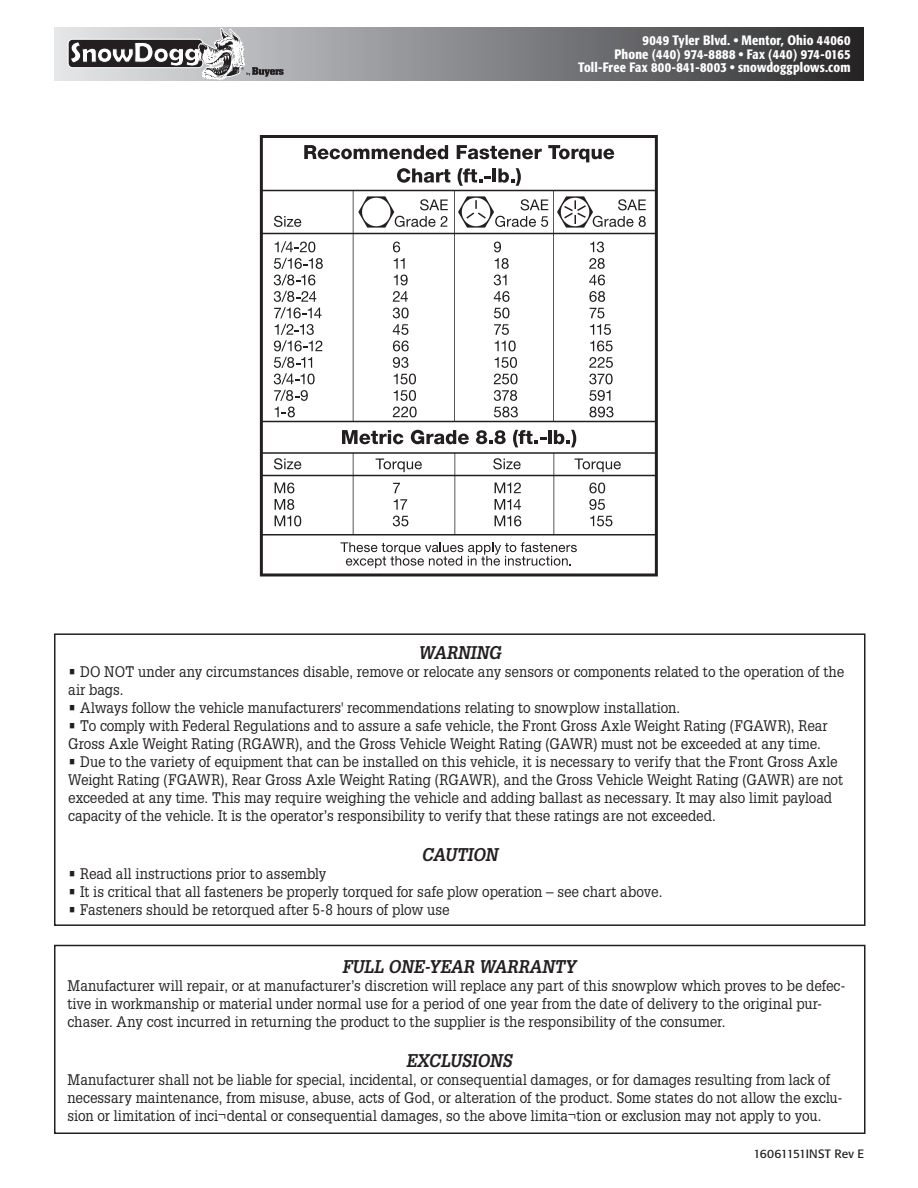
<style>
.page{position:relative;width:918px;height:1188px;background:#fff}
.page>*{position:absolute;margin:0;border:0;box-sizing:border-box;transform-origin:0 0}
.t1{font:italic 700 18px "Glypha";color:#231f20;scale:.9 1}
.t2{font:15px/18px "Glypha";color:#231f20;scale:.9 1}
.t3{font:500 condensed 13.5px/13.5px "Formata";letter-spacing:.01em;color:#fff;text-align:right}
.t4{font:12px "Formata";letter-spacing:.005em;color:#231f20}
</style>
<div class="page">
<svg style="left:54px;top:27px;width:810px;height:54px;background:#737476"></svg>
<svg style="left:70px;top:28px;width:214px;height:52px;background:#a3a2a4"></svg>
<svg style="left:260px;top:135px;width:398px;height:442px"></svg>
<svg style="left:274px;top:216px;width:27px;height:11px"></svg>
<svg style="left:358px;top:196px;width:90px;height:32px"></svg>
<svg style="left:458px;top:196px;width:90px;height:32px"></svg>
<svg style="left:557px;top:196px;width:89px;height:32px"></svg>
<svg style="left:275px;top:241px;width:40px;height:11px"></svg>
<svg style="left:393px;top:242px;width:7px;height:10px"></svg>
<svg style="left:494px;top:242px;width:7px;height:10px"></svg>
<svg style="left:590px;top:242px;width:14px;height:10px"></svg>
<svg style="left:394px;top:258px;width:11px;height:11px"></svg>
<svg style="left:495px;top:258px;width:14px;height:11px"></svg>
<svg style="left:589px;top:258px;width:16px;height:11px"></svg>
<svg style="left:274px;top:258px;width:49px;height:27px"></svg>
<svg style="left:394px;top:275px;width:14px;height:10px"></svg>
<svg style="left:494px;top:275px;width:13px;height:10px"></svg>
<svg style="left:589px;top:275px;width:16px;height:10px"></svg>
<svg style="left:393px;top:291px;width:15px;height:11px"></svg>
<svg style="left:494px;top:291px;width:16px;height:11px"></svg>
<svg style="left:589px;top:291px;width:16px;height:11px"></svg>
<svg style="left:274px;top:291px;width:48px;height:27px"></svg>
<svg style="left:393px;top:308px;width:16px;height:10px"></svg>
<svg style="left:494px;top:308px;width:15px;height:10px"></svg>
<svg style="left:590px;top:308px;width:14px;height:10px"></svg>
<svg style="left:393px;top:324px;width:15px;height:11px"></svg>
<svg style="left:494px;top:324px;width:15px;height:11px"></svg>
<svg style="left:590px;top:324px;width:21px;height:11px"></svg>
<svg style="left:274px;top:324px;width:48px;height:27px"></svg>
<svg style="left:393px;top:341px;width:16px;height:10px"></svg>
<svg style="left:495px;top:341px;width:21px;height:10px"></svg>
<svg style="left:590px;top:341px;width:23px;height:10px"></svg>
<svg style="left:393px;top:357px;width:15px;height:11px"></svg>
<svg style="left:495px;top:357px;width:22px;height:11px"></svg>
<svg style="left:589px;top:357px;width:24px;height:11px"></svg>
<svg style="left:274px;top:357px;width:41px;height:27px"></svg>
<svg style="left:394px;top:374px;width:22px;height:10px"></svg>
<svg style="left:494px;top:374px;width:24px;height:10px"></svg>
<svg style="left:589px;top:374px;width:24px;height:10px"></svg>
<svg style="left:274px;top:390px;width:34px;height:11px"></svg>
<svg style="left:394px;top:390px;width:22px;height:11px"></svg>
<svg style="left:494px;top:390px;width:23px;height:11px"></svg>
<svg style="left:589px;top:390px;width:21px;height:11px"></svg>
<svg style="left:275px;top:407px;width:20px;height:10px"></svg>
<svg style="left:393px;top:407px;width:24px;height:10px"></svg>
<svg style="left:494px;top:407px;width:24px;height:10px"></svg>
<svg style="left:589px;top:407px;width:24px;height:10px"></svg>
<svg style="left:274px;top:458px;width:27px;height:11px"></svg>
<svg style="left:376px;top:459px;width:46px;height:13px"></svg>
<svg style="left:493px;top:458px;width:28px;height:11px"></svg>
<svg style="left:575px;top:459px;width:46px;height:13px"></svg>
<svg style="left:275px;top:483px;width:19px;height:10px"></svg>
<svg style="left:393px;top:483px;width:7px;height:10px"></svg>
<svg style="left:495px;top:483px;width:26px;height:10px"></svg>
<svg style="left:589px;top:483px;width:16px;height:10px"></svg>
<svg style="left:275px;top:499px;width:19px;height:11px"></svg>
<svg style="left:394px;top:499px;width:13px;height:11px"></svg>
<svg style="left:495px;top:499px;width:26px;height:11px"></svg>
<svg style="left:589px;top:499px;width:16px;height:11px"></svg>
<svg style="left:275px;top:516px;width:26px;height:10px"></svg>
<svg style="left:393px;top:516px;width:15px;height:10px"></svg>
<svg style="left:495px;top:516px;width:26px;height:10px"></svg>
<svg style="left:590px;top:516px;width:22px;height:10px"></svg>
<div style="left:54px;top:633px;width:812px;height:293px;border:2px solid #231f20"></div>
<div style="left:54px;top:945px;width:812px;height:189px;border:2px solid #231f20"></div>
<p class="t3" style="left:578px;top:34px;width:274px">9049 Tyler Blvd. • Mentor, Ohio 44060<br>Phone (440) 974-8888 • Fax (440) 974-0165<br>Toll-Free Fax 800-841-8003 • snowdoggplows.com</p>
<p class="t1" style="left:418px;top:642px;width:94px">WARNING</p>
<p class="t2" style="left:68px;top:663px;width:864px">• DO NOT under any circumstances disable, remove or relocate any sensors or components related to the operation of the air bags.</p>
<p class="t2" style="left:68px;top:699px;width:682px">• Always follow the vehicle manufacturers' recommendations relating to snowplow installation.</p>
<p class="t2" style="left:68px;top:717px;width:846px">• To comply with Federal Regulations and to assure a safe vehicle, the Front Gross Axle Weight Rating (FGAWR), Rear<br>Gross Axle Weight Rating (RGAWR), and the Gross Vehicle Weight Rating (GAWR) must not be exceeded at any time.</p>
<p class="t2" style="left:68px;top:753px;width:862px">• Due to the variety of equipment that can be installed on this vehicle, it is necessary to verify that the Front Gross Axle Weight Rating (FGAWR), Rear Gross Axle Weight Rating (RGAWR), and the Gross Vehicle Weight Rating (GAWR) are not exceeded at any time. This may require weighing the vehicle and adding ballast as necessary. It may also limit payload capacity of the vehicle. It is the operator’s responsibility to verify that these ratings are not exceeded.</p>
<p class="t1" style="left:422px;top:843px;width:86px">CAUTION</p>
<p class="t2" style="left:68px;top:864px;width:288px">• Read all instructions prior to assembly</p>
<p class="t2" style="left:68px;top:882px;width:662px">• It is critical that all fasteners be properly torqued for safe plow operation – see chart above.</p>
<p class="t2" style="left:68px;top:900px;width:425px">• Fasteners should be retorqued after 5-8 hours of plow use</p>
<p class="t1" style="left:342px;top:955px;width:261px">FULL ONE-YEAR WARRANTY</p>
<p class="t2" style="left:68px;top:976px;width:866px">Manufacturer will repair, or at manufacturer’s discretion will replace any part of this snowplow which proves to be defec&shy;tive in workmanship or material under normal use for a period of one year from the date of delivery to the original pur&shy;chaser. Any cost incurred in returning the product to the supplier is the responsibility of the consumer.</p>
<p class="t1" style="left:406px;top:1049px;width:119px">EXCLUSIONS</p>
<p class="t2" style="left:68px;top:1070px;width:862px">Manufacturer shall not be liable for special, incidental, or consequential damages, or for damages resulting from lack of necessary maintenance, from misuse, abuse, acts of God, or alteration of the product. Some states do not allow the exclu&shy;sion or limitation of inci¬dental or consequential damages, so the above limita¬tion or exclusion may not apply to you.</p>
<p class="t4" style="left:753px;top:1147px;width:112px">16061151INST Rev E</p>
</div>
